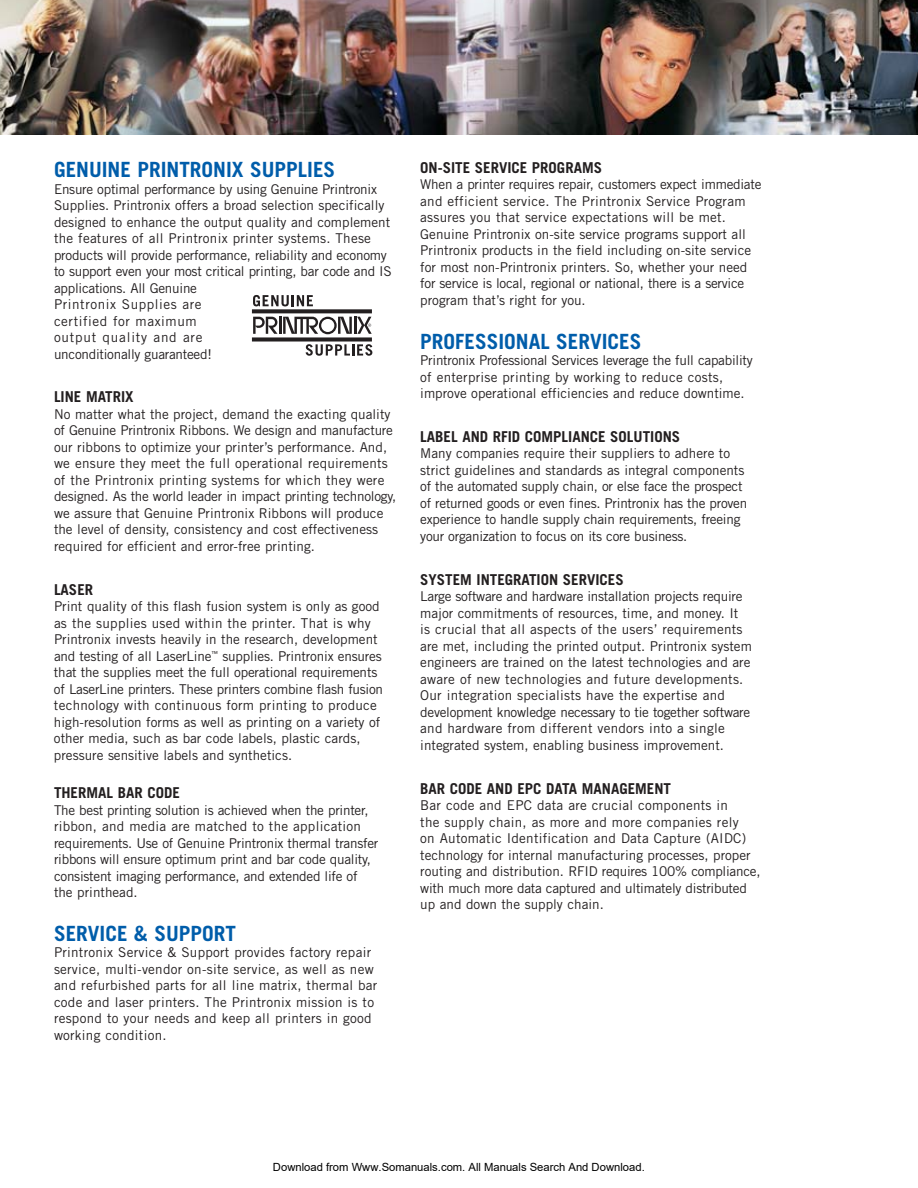
<style>
.page{position:relative;width:918px;height:1188px;background:#fff}
.page>*{position:absolute;margin:0;border:0;box-sizing:border-box;transform-origin:0 0}
.t1{font:700 21px "Trade Gothic";color:#005daa}
.t2{font:700 15px "Trade Gothic";color:#231f20}
.t3{font:13.5px/16.5px "Trade Gothic";color:#231f20}
.t4{font:13.5px/16.5px "Trade Gothic";letter-spacing:-.02em;color:#231f20}
.t5{font:13.5px/16.5px "Trade Gothic";letter-spacing:.02em;color:#231f20}
.t6{font:11.25px "Arial";color:#000}
</style>
<div class="page">
<img style="left:0;top:0;width:918px;height:135px">
<svg style="left:253px;top:317px;width:119px;height:17px"></svg>
<svg style="left:253px;top:295px;width:60px;height:11px"></svg>
<svg style="left:306px;top:344px;width:66px;height:12px"></svg>
<svg style="left:252px;top:309px;width:120px;height:4px"></svg>
<div style="left:252px;top:337px;width:120px;height:5px;background:#231f20"></div>
<h1 class="t1" style="left:54px;top:162px;width:283px">GENUINE PRINTRONIX SUPPLIES</h1>
<p class="t3" style="left:54px;top:182px;width:339px">Ensure optimal performance by using Genuine Printronix Supplies. Printronix offers a broad selection specifically designed to enhance the output quality and complement the features of all Printronix printer systems. These products will provide performance, reliability and economy to support even your most critical printing, bar code and IS applications. All Genuine<br>Printronix Supplies are<br>certified for maximum<br>output quality and are<br>unconditionally guaranteed!</p>
<p class="t2" style="left:54px;top:392px;width:81px">LINE MATRIX</p>
<p class="t3" style="left:54px;top:407px;width:344px">No matter what the project, demand the exacting quality of Genuine Printronix Ribbons. We design and manufacture our ribbons to optimize your printer’s performance. And, we ensure they meet the full operational requirements of the Printronix printing systems for which they were designed. As the world leader in impact printing technology, we assure that Genuine Printronix Ribbons will produce the level of density, consistency and cost effectiveness required for efficient and error-free printing.</p>
<p class="t2" style="left:54px;top:584px;width:41px">LASER</p>
<p class="t3" style="left:54px;top:599px;width:331px">Print quality of this flash fusion system is only as good as the supplies used within the printer. That is why Printronix invests heavily in the research, development and testing of all LaserLine<sup>™</sup> supplies. Printronix ensures that the supplies meet the full operational requirements of LaserLine printers. These printers combine flash fusion technology with continuous form printing to produce high-resolution forms as well as printing on a variety of other media, such as bar code labels, plastic cards, pressure sensitive labels and synthetics.</p>
<p class="t2" style="left:54px;top:787px;width:127px">THERMAL BAR CODE</p>
<p class="t4" style="left:54px;top:803px;width:326px">The best printing solution is achieved when the printer, ribbon, and media are matched to the application requirements. Use of Genuine Printronix thermal transfer ribbons will ensure optimum print and bar code quality, consistent imaging performance, and extended life of the printhead.</p>
<h1 class="t1" style="left:54px;top:926px;width:184px">SERVICE &amp; SUPPORT</h1>
<p class="t5" style="left:54px;top:946px;width:325px">Printronix Service &amp; Support provides factory repair service, multi-vendor on-site service, as well as new and refurbished parts for all line matrix, thermal bar code and laser printers. The Printronix mission is to respond to your needs and keep all printers in good working condition.</p>
<p class="t2" style="left:420px;top:162px;width:183px">ON-SITE SERVICE PROGRAMS</p>
<p class="t3" style="left:420px;top:178px;width:343px">When a printer requires repair, customers expect immediate and efficient service. The Printronix Service Program assures you that service expectations will be met.<br>Genuine Printronix on-site service programs support all Printronix products in the field including on-site service for most non-Printronix printers. So, whether your need for service is local, regional or national, there is a service program that’s right for you.</p>
<h1 class="t1" style="left:420px;top:333px;width:223px">PROFESSIONAL SERVICES</h1>
<p class="t3" style="left:420px;top:353px;width:334px">Printronix Professional Services leverage the full capability of enterprise printing by working to reduce costs, improve operational efficiencies and reduce downtime.</p>
<p class="t2" style="left:420px;top:431px;width:262px">LABEL AND RFID COMPLIANCE SOLUTIONS</p>
<p class="t4" style="left:420px;top:447px;width:328px">Many companies require their suppliers to adhere to strict guidelines and standards as integral components of the automated supply chain, or else face the prospect of returned goods or even fines. Printronix has the proven experience to handle supply chain requirements, freeing your organization to focus on its core business.</p>
<p class="t2" style="left:420px;top:574px;width:205px">SYSTEM INTEGRATION SERVICES</p>
<p class="t3" style="left:420px;top:589px;width:333px">Large software and hardware installation projects require major commitments of resources, time, and money. It<br>is crucial that all aspects of the users’ requirements are met, including the printed output. Printronix system engineers are trained on the latest technologies and are aware of new technologies and future developments.<br>Our integration specialists have the expertise and development knowledge necessary to tie together software and hardware from different vendors into a single integrated system, enabling business improvement.</p>
<p class="t2" style="left:420px;top:783px;width:252px">BAR CODE AND EPC DATA MANAGEMENT</p>
<p class="t3" style="left:420px;top:798px;width:342px">Bar code and EPC data are crucial components in<br>the supply chain, as more and more companies rely<br>on Automatic Identification and Data Capture (AIDC) technology for internal manufacturing processes, proper routing and distribution. RFID requires 100% compliance, with much more data captured and ultimately distributed up and down the supply chain.</p>
<p class="t6" style="left:273px;top:1160px;width:373px">Download from Www.Somanuals.com. All Manuals Search And Download.</p>
</div>
